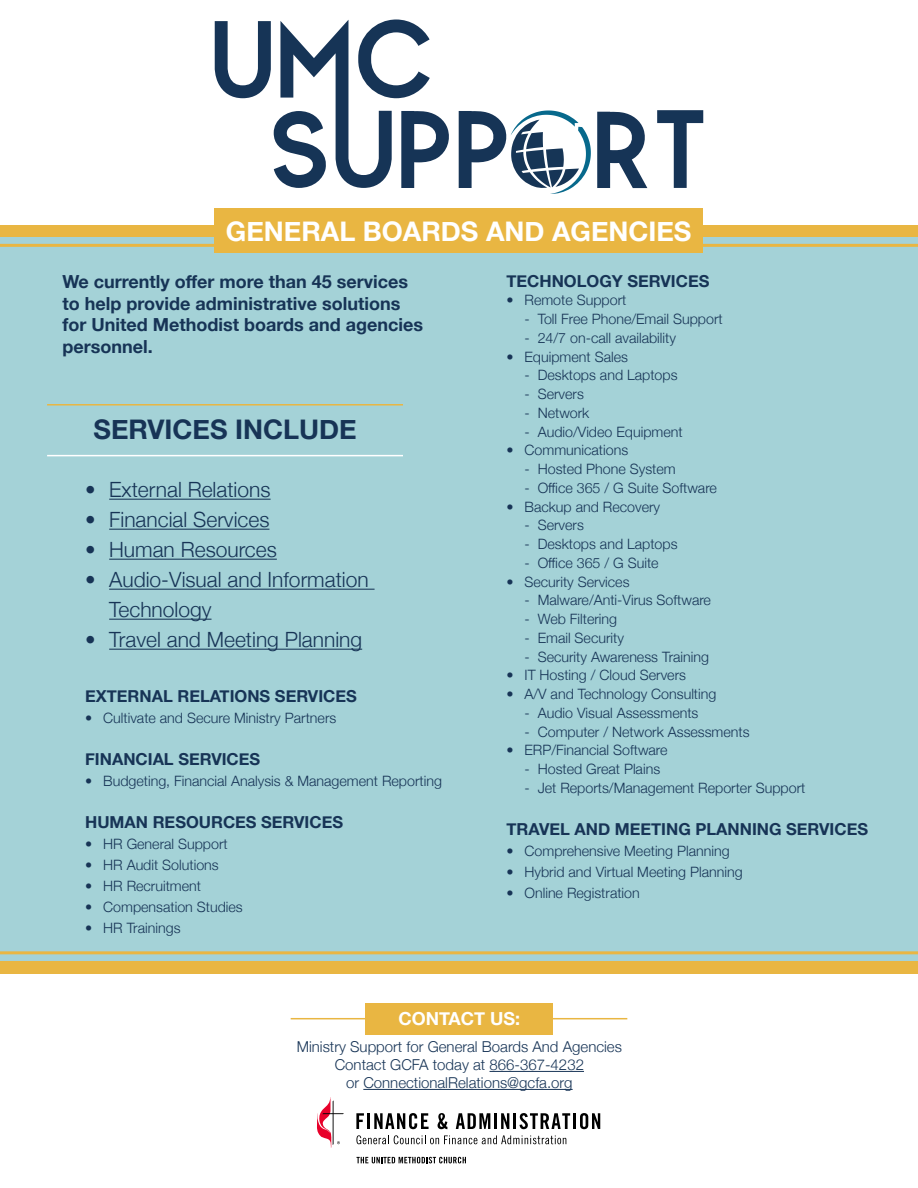
<style>
.page{position:relative;width:918px;height:1188px;background:#fff}
.page>*{position:absolute;margin:0;border:0;box-sizing:border-box;transform-origin:0 0}
.t1{font:700 27px "Helvetica Neue";color:#fff}
.t2{font:700 27px "Helvetica Neue";color:#173456}
.t3{font:300 21px/30px "Helvetica Neue";color:#173456}
.t4{font:700 18px/21.6px "Helvetica Neue";color:#173456}
.t5{font:700 18px "Helvetica Neue";color:#fff}
.t6{font:700 16.5px "Helvetica Neue";color:#173456}
.t7{font:300 15px/18px "Helvetica Neue";color:#173456;text-align:center}
.t8{font:300 14.25px "Helvetica Neue";color:#173456}
</style>
<div class="page">
<div style="left:0;top:0;width:918px;height:969px;background:#a4d2d7"></div>
<hr style="left:47px;top:404px;width:356px;height:2px;background:#e9b642">
<hr style="left:47px;top:455px;width:356px;height:1px;background:#fff">
<hr style="left:109px;top:499px;width:162px;height:1px;background:#173456">
<hr style="left:109px;top:529px;width:160px;height:1px;background:#173456">
<hr style="left:109px;top:559px;width:168px;height:1px;background:#173456">
<hr style="left:109px;top:589px;width:266px;height:1px;background:#173456">
<hr style="left:109px;top:619px;width:103px;height:1px;background:#173456">
<hr style="left:109px;top:649px;width:253px;height:1px;background:#173456">
<hr style="left:291px;top:1018px;width:336px;height:1px;background:#e9b642">
<div style="left:365px;top:1003px;width:187px;height:32px;background:#e9b642"></div>
<hr style="left:490px;top:1071px;width:94px;height:1px;background:#173456">
<hr style="left:363px;top:1089px;width:210px;height:1px;background:#173456">
<svg style="left:356px;top:1113px;width:73px;height:16px"></svg>
<svg style="left:438px;top:1113px;width:9px;height:16px"></svg>
<svg style="left:456px;top:1113px;width:34px;height:16px"></svg>
<hr style="left:494px;top:1113px;width:3px;height:16px;background:#000">
<svg style="left:501px;top:1113px;width:8px;height:16px"></svg>
<hr style="left:513px;top:1113px;width:3px;height:16px;background:#000">
<svg style="left:520px;top:1113px;width:50px;height:16px"></svg>
<hr style="left:573px;top:1113px;width:3px;height:16px;background:#000">
<svg style="left:580px;top:1113px;width:20px;height:16px"></svg>
<svg style="left:317px;top:1097px;width:27px;height:51px"></svg>
<svg style="left:356px;top:1135px;width:210px;height:9px"></svg>
<svg style="left:357px;top:1157px;width:109px;height:6px"></svg>
<div style="left:0;top:225px;width:918px;height:12px;background:#e9b642"></div>
<hr style="left:0;top:244px;width:918px;height:3px;background:#e9b642">
<div style="left:0;top:0;width:918px;height:225px;background:#fff"></div>
<div style="left:215px;top:208px;width:488px;height:45px;background:#e9b642"></div>
<svg style="left:215px;top:20px;width:234px;height:168px"></svg>
<svg style="left:597px;top:112px;width:50px;height:76px"></svg>
<svg style="left:657px;top:110px;width:46px;height:78px"></svg>
<svg style="left:459px;top:110px;width:132px;height:84px"></svg>
<div style="left:0;top:961px;width:918px;height:13px;background:#e9b642"></div>
<hr style="left:0;top:951px;width:918px;height:3px;background:#e9b642">
<h1 class="t1" style="left:226px;top:210px;width:467px">GENERAL BOARDS AND AGENCIES</h1>
<p class="t6" style="left:507px;top:268px;width:204px">TECHNOLOGY SERVICES</p>
<p class="t8" style="left:507px;top:289px;width:121px">• Remote Support</p>
<p class="t8" style="left:525px;top:307px;width:200px">- Toll Free Phone/Email Support</p>
<p class="t8" style="left:525px;top:326px;width:153px">- 24/7 on-call availability</p>
<p class="t8" style="left:507px;top:345px;width:123px">• Equipment Sales</p>
<p class="t8" style="left:525px;top:364px;width:155px">- Desktops and Laptops</p>
<p class="t8" style="left:525px;top:382px;width:61px">- Servers</p>
<p class="t8" style="left:525px;top:401px;width:66px">- Network</p>
<p class="t8" style="left:525px;top:420px;width:160px">- Audio/Video Equipment</p>
<p class="t8" style="left:507px;top:439px;width:123px">• Communications</p>
<p class="t8" style="left:525px;top:457px;width:153px">- Hosted Phone System</p>
<p class="t8" style="left:525px;top:476px;width:194px">- Office 365 / G Suite Software</p>
<p class="t8" style="left:507px;top:495px;width:155px">• Backup and Recovery</p>
<p class="t8" style="left:525px;top:514px;width:61px">- Servers</p>
<p class="t8" style="left:525px;top:532px;width:155px">- Desktops and Laptops</p>
<p class="t8" style="left:525px;top:551px;width:136px">- Office 365 / G Suite</p>
<p class="t8" style="left:507px;top:570px;width:125px">• Security Services</p>
<p class="t8" style="left:525px;top:589px;width:188px">- Malware/Anti-Virus Software</p>
<p class="t8" style="left:525px;top:607px;width:94px">- Web Filtering</p>
<p class="t8" style="left:525px;top:626px;width:101px">- Email Security</p>
<p class="t8" style="left:525px;top:645px;width:186px">- Security Awareness Training</p>
<p class="t8" style="left:507px;top:664px;width:181px">• IT Hosting / Cloud Servers</p>
<p class="t8" style="left:507px;top:682px;width:211px">• A/V and Technology Consulting</p>
<p class="t8" style="left:525px;top:701px;width:175px">- Audio Visual Assessments</p>
<p class="t8" style="left:525px;top:720px;width:227px">- Computer / Network Assessments</p>
<p class="t8" style="left:507px;top:739px;width:163px">• ERP/Financial Software</p>
<p class="t8" style="left:525px;top:758px;width:137px">- Hosted Great Plains</p>
<p class="t8" style="left:525px;top:776px;width:282px">- Jet Reports/Management Reporter Support</p>
<p class="t6" style="left:507px;top:816px;width:363px">TRAVEL AND MEETING PLANNING SERVICES</p>
<p class="t8" style="left:507px;top:839px;width:225px">• Comprehensive Meeting Planning</p>
<p class="t8" style="left:507px;top:860px;width:238px">• Hybrid and Virtual Meeting Planning</p>
<p class="t8" style="left:507px;top:881px;width:135px">• Online Registration</p>
<p class="t4" style="left:62px;top:271px;width:362px">We currently offer more than 45 services to help provide administrative solutions for United Methodist boards and agencies personnel.</p>
<h1 class="t2" style="left:94px;top:408px;width:265px">SERVICES INCLUDE</h1>
<h2 class="t3" style="left:85px;top:473px;width:187px">• External Relations</h2>
<h2 class="t3" style="left:85px;top:503px;width:186px">• Financial Services</h2>
<h2 class="t3" style="left:85px;top:533px;width:193px">• Human Resources</h2>
<h2 class="t3" style="left:109px;top:563px;width:261px;text-indent:-24px">• Audio-Visual and Information<br>Technology</h2>
<h2 class="t3" style="left:85px;top:623px;width:279px">• Travel and Meeting Planning</h2>
<p class="t6" style="left:85px;top:683px;width:273px">EXTERNAL RELATIONS SERVICES</p>
<p class="t8" style="left:85px;top:706px;width:253px">• Cultivate and Secure Ministry Partners</p>
<p class="t6" style="left:85px;top:746px;width:177px">FINANCIAL SERVICES</p>
<p class="t8" style="left:85px;top:769px;width:358px">• Budgeting, Financial Analysis &amp; Management Reporting</p>
<p class="t6" style="left:85px;top:809px;width:259px">HUMAN RESOURCES SERVICES</p>
<p class="t8" style="left:85px;top:832px;width:144px">• HR General Support</p>
<p class="t8" style="left:85px;top:853px;width:135px">• HR Audit Solutions</p>
<p class="t8" style="left:85px;top:874px;width:117px">• HR Recruitment</p>
<p class="t8" style="left:85px;top:895px;width:159px">• Compensation Studies</p>
<p class="t8" style="left:85px;top:916px;width:97px">• HR Trainings</p>
<p class="t5" style="left:399px;top:1004px;width:123px">CONTACT US:</p>
<p class="t7" style="left:297px;top:1036px;width:327px">Ministry Support for General Boards And Agencies<br>Contact GCFA today at 866-367-4232<br>or ConnectionalRelations@gcfa.org</p>
</div>
